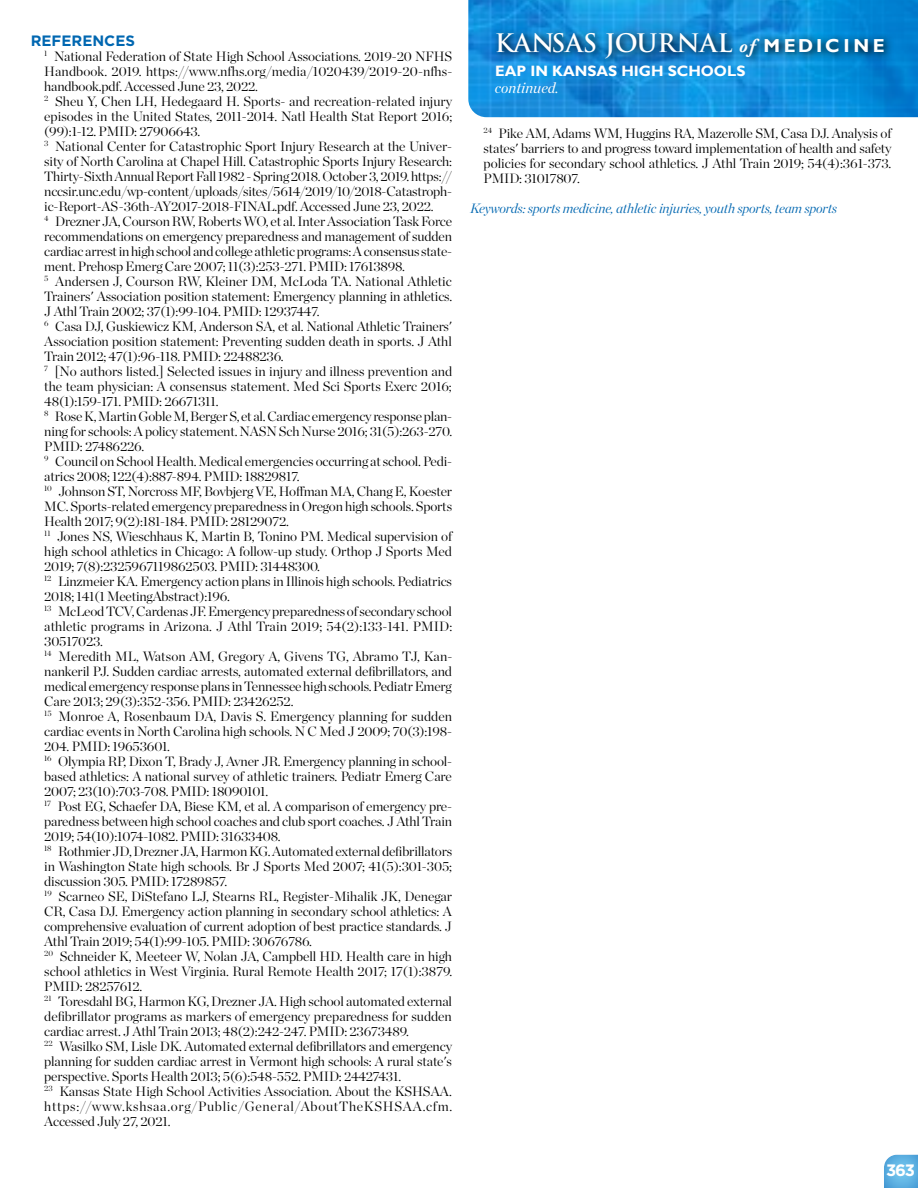
<style>
.page{position:relative;width:918px;height:1188px;background:#fff}
.page>*{position:absolute;margin:0;border:0;box-sizing:border-box;transform-origin:0 0}
.t1{font:700 24.9px "Trajan Pro";color:#fff}
.t2{font:700 16.5px "Gotham";color:#fff}
.t3{font:700 15px "Gill Sans";color:#fff}
.t4{font:700 15px "Gotham";color:#0067b1}
.t5{font:italic 15px "Chronicle Display";color:#fff}
.t6{font:300 13.5px/15px "Chronicle Display";letter-spacing:-.01em;color:#000}
.t7{font:italic 300 13.5px "Chronicle Display";letter-spacing:-.01em;color:#0067b1}
.s1{font-family:"Adobe Garamond Pro";font-style:italic;font-size:18.75px}
.s2{font-family:"Gill Sans";font-size:18.75px}
</style>
<div class="page">
<img style="left:468px;top:0;width:450px;height:117px">
<svg style="left:492px;top:27px;width:402px;height:41px;background:#0f7abd"></svg>
<svg style="left:884px;top:1154px;width:34px;height:34px"></svg>
<p class="t4" style="left:31px;top:31px;width:106px">REFERENCES</p>
<p class="t6" style="left:44px;top:48px;width:410px"><sup>1</sup> National Federation of State High School Associations. 2019-20 NFHS Handbook. 2019. https://www.nfhs.org/media/1020439/2019-20-nfhs&shy;handbook.pdf. Accessed June 23, 2022.<br><sup>2</sup> Sheu Y, Chen LH, Hedegaard H. Sports- and recreation-related injury episodes in the United States, 2011-2014. Natl Health Stat Report 2016; (99):1-12. PMID: 27906643.<br><sup>3</sup> National Center for Catastrophic Sport Injury Research at the Univer&shy;sity of North Carolina at Chapel Hill. Catastrophic Sports Injury Research:<br>Thirty-Sixth Annual Report Fall 1982 - Spring 2018. October 3, 2019. https:// nccsir.unc.edu/wp-content/uploads/sites/5614/2019/10/2018-Catastroph&shy;ic-Report-AS-36th-AY2017-2018-FINAL.pdf. Accessed June 23, 2022.<br><sup>4</sup> Drezner JA, Courson RW, Roberts WO, et al. Inter Association Task Force recommendations on emergency preparedness and management of sudden cardiac arrest in high school and college athletic programs: A consensus state&shy;ment. Prehosp Emerg Care 2007; 11(3):253-271. PMID: 17613898.<br><sup>5</sup> Andersen J, Courson RW, Kleiner DM, McLoda TA. National Athletic Trainers' Association position statement: Emergency planning in athletics.<br>J Athl Train 2002; 37(1):99-104. PMID: 12937447.<br><sup>6</sup> Casa DJ, Guskiewicz KM, Anderson SA, et al. National Athletic Trainers' Association position statement: Preventing sudden death in sports. J Athl Train 2012; 47(1):96-118. PMID: 22488236.<br><sup>7</sup> [No authors listed.] Selected issues in injury and illness prevention and the team physician: A consensus statement. Med Sci Sports Exerc 2016; 48(1):159-171. PMID: 26671311.<br><sup>8</sup> Rose K, Martin Goble M, Berger S, et al. Cardiac emergency response plan&shy;ning for schools: A policy statement. NASN Sch Nurse 2016; 31(5):263-270.<br>PMID: 27486226.<br><sup>9</sup> Council on School Health. Medical emergencies occurring at school. Pedi&shy;atrics 2008; 122(4):887-894. PMID: 18829817.<br><sup>10</sup> Johnson ST, Norcross MF, Bovbjerg VE, Hoffman MA, Chang E, Koester MC. Sports-related emergency preparedness in Oregon high schools. Sports Health 2017; 9(2):181-184. PMID: 28129072.<br><sup>11</sup> Jones NS, Wieschhaus K, Martin B, Tonino PM. Medical supervision of high school athletics in Chicago: A follow-up study. Orthop J Sports Med 2019; 7(8):2325967119862503. PMID: 31448300.<br><sup>12</sup> Linzmeier KA. Emergency action plans in Illinois high schools. Pediatrics 2018; 141(1 MeetingAbstract):196.<br><sup>13</sup> McLeod TCV, Cardenas JF. Emergency preparedness of secondary school athletic programs in Arizona. J Athl Train 2019; 54(2):133-141. PMID:<br>30517023.<br><sup>14</sup> Meredith ML, Watson AM, Gregory A, Givens TG, Abramo TJ, Kan&shy;nankeril PJ. Sudden cardiac arrests, automated external defibrillators, and medical emergency response plans in Tennessee high schools. Pediatr Emerg Care 2013; 29(3):352-356. PMID: 23426252.<br><sup>15</sup> Monroe A, Rosenbaum DA, Davis S. Emergency planning for sudden cardiac events in North Carolina high schools. N C Med J 2009; 70(3):198- 204. PMID: 19653601.<br><sup>16</sup> Olympia RP, Dixon T, Brady J, Avner JR. Emergency planning in school&shy;based athletics: A national survey of athletic trainers. Pediatr Emerg Care 2007; 23(10):703-708. PMID: 18090101.<br><sup>17</sup> Post EG, Schaefer DA, Biese KM, et al. A comparison of emergency pre&shy;paredness between high school coaches and club sport coaches. J Athl Train 2019; 54(10):1074-1082. PMID: 31633408.<br><sup>18</sup> Rothmier JD, Drezner JA, Harmon KG. Automated external defibrillators in Washington State high schools. Br J Sports Med 2007; 41(5):301-305; discussion 305. PMID: 17289857.<br><sup>19</sup> Scarneo SE, DiStefano LJ, Stearns RL, Register-Mihalik JK, Denegar CR, Casa DJ. Emergency action planning in secondary school athletics: A comprehensive evaluation of current adoption of best practice standards. J Athl Train 2019; 54(1):99-105. PMID: 30676786.<br><sup>20</sup> Schneider K, Meeteer W, Nolan JA, Campbell HD. Health care in high school athletics in West Virginia. Rural Remote Health 2017; 17(1):3879.<br>PMID: 28257612.<br><sup>21</sup> Toresdahl BG, Harmon KG, Drezner JA. High school automated external defibrillator programs as markers of emergency preparedness for sudden cardiac arrest. J Athl Train 2013; 48(2):242-247. PMID: 23673489.<br><sup>22</sup> Wasilko SM, Lisle DK. Automated external defibrillators and emergency planning for sudden cardiac arrest in Vermont high schools: A rural state's perspective. Sports Health 2013; 5(6):548-552. PMID: 24427431.<br><sup>23</sup> Kansas State High School Activities Association. About the KSHSAA. https://www.kshsaa.org/Public/General/AboutTheKSHSAA.cfm.<br>Accessed July 27, 2021.</p>
<h1 class="t1" style="left:495px;top:28px;width:391px">KANSAS JOURNAL <span class="s1">of</span> <span class="s2">M EDIC I N E</span></h1>
<p class="t3" style="left:495px;top:62px;width:252px">EAP IN KANSAS HIGH SCHOOLS</p>
<p class="t5" style="left:495px;top:76px;width:65px">continued.</p>
<p class="t6" style="left:484px;top:124px;width:409px;text-align:justify"><sup>24</sup> Pike AM, Adams WM, Huggins RA, Mazerolle SM, Casa DJ. Analysis of states' barriers to and progress toward implementation of health and safety policies for secondary school athletics. J Athl Train 2019; 54(4):361-373.<br>PMID: 31017807.</p>
<p class="t7" style="left:470px;top:197px;width:368px">Keywords: sports medicine, athletic injuries, youth sports, team sports</p>
<p class="t2" style="left:886px;top:1159px;width:30px">363</p>
</div>
